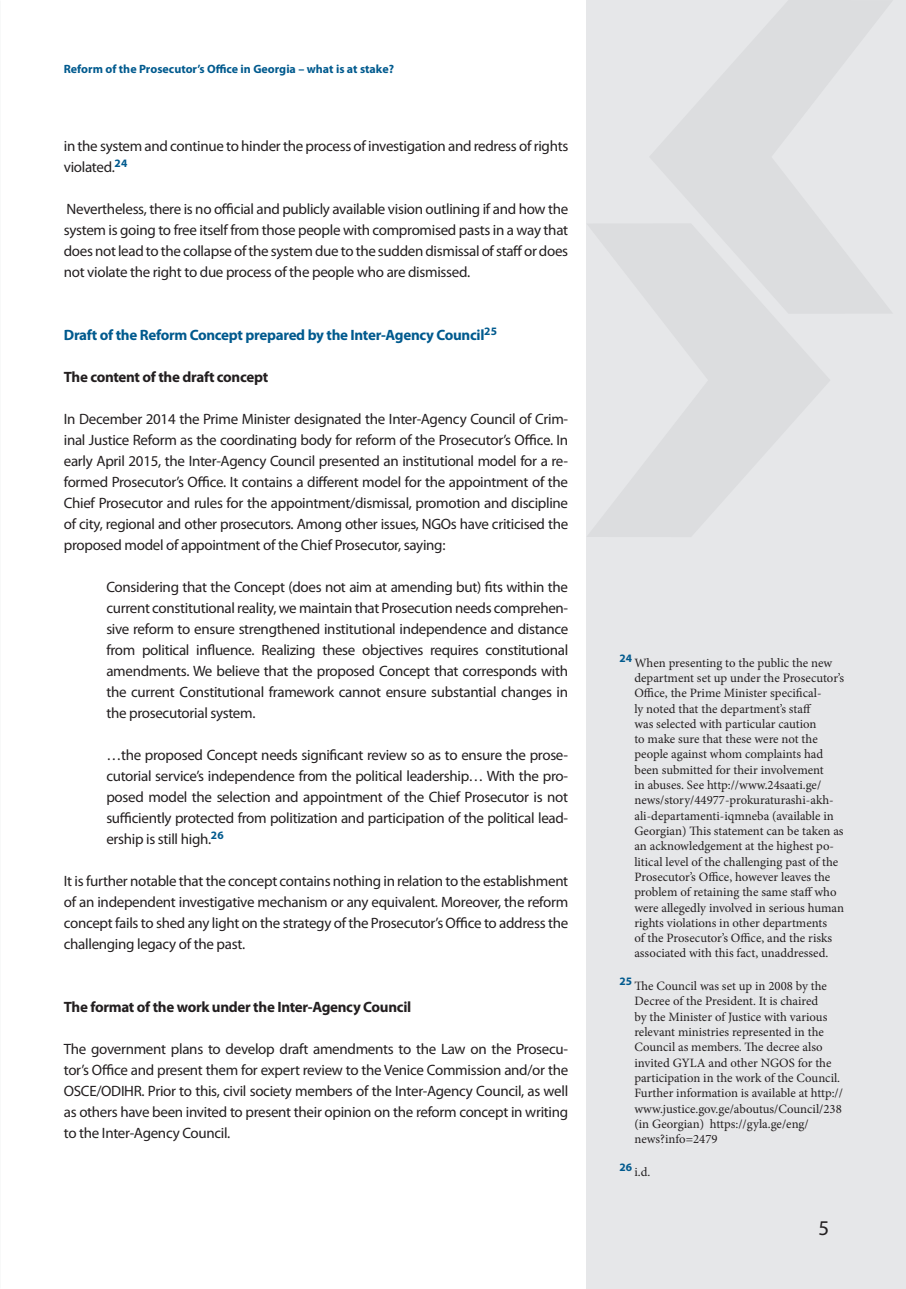
<style>
.page{position:relative;width:906px;height:1289px;background:#fff}
.page>*{position:absolute;margin:0;border:0;box-sizing:border-box;transform-origin:0 0}
.t1{font:21px "Myriad Pro";color:#231f20}
.t2{font:15px/21px "Myriad Pro";letter-spacing:-.02em;color:#231f20;text-align:justify}
.t3{font:700 15px "Myriad Pro";letter-spacing:-.02em;color:#231f20}
.t4{font:700 15px "Myriad Pro";letter-spacing:-.02em;color:#015a8e}
.t5{font:12.75px/15.3px "Minion Pro";color:#231f20}
.t6{font:700 12px "Myriad Pro";color:#015a8e}
</style>
<div class="page">
<div style="left:586px;top:0;width:320px;height:1288px;background:#e6e7e9"></div>
<p class="t6" style="left:64px;top:61px;width:332px">Reform of the Prosecutor’s Office in Georgia – what is at stake?</p>
<p class="t2" style="left:64px;top:135px;width:506px">in the system and continue to hinder the process of investigation and redress of rights violated.<sup>24</sup></p>
<p class="t2" style="left:64px;top:198px;width:506px">Nevertheless, there is no official and publicly available vision outlining if and how the system is going to free itself from those people with compromised pasts in a way that does not lead to the collapse of the system due to the sudden dismissal of staff or does not violate the right to due process of the people who are dismissed.</p>
<p class="t4" style="left:64px;top:325px;width:435px">Draft of the Reform Concept prepared by the Inter-Agency Council<sup>25</sup></p>
<p class="t3" style="left:64px;top:367px;width:206px">The content of the draft concept</p>
<p class="t2" style="left:64px;top:408px;width:506px">In December 2014 the Prime Minister designated the Inter-Agency Council of Crim&shy;inal Justice Reform as the coordinating body for reform of the Prosecutor’s Office. In early April 2015, the Inter-Agency Council presented an institutional model for a re&shy;formed Prosecutor’s Office. It contains a different model for the appointment of the Chief Prosecutor and rules for the appointment/dismissal, promotion and discipline of city, regional and other prosecutors. Among other issues, NGOs have criticised the proposed model of appointment of the Chief Prosecutor, saying:</p>
<p class="t2" style="left:106px;top:576px;width:463px">Considering that the Concept (does not aim at amending but) fits within the current constitutional reality, we maintain that Prosecution needs comprehen&shy;sive reform to ensure strengthened institutional independence and distance from political influence. Realizing these objectives requires constitutional amendments. We believe that the proposed Concept that corresponds with the current Constitutional framework cannot ensure substantial changes in the prosecutorial system.</p>
<p class="t2" style="left:106px;top:744px;width:463px">…the proposed Concept needs significant review so as to ensure the prose&shy;cutorial service’s independence from the political leadership… With the pro&shy;posed model the selection and appointment of the Chief Prosecutor is not sufficiently protected from politization and participation of the political lead&shy;ership is still high.<sup>26</sup></p>
<p class="t2" style="left:64px;top:870px;width:506px">It is further notable that the concept contains nothing in relation to the establishment of an independent investigative mechanism or any equivalent. Moreover, the reform concept fails to shed any light on the strategy of the Prosecutor’s Office to address the challenging legacy of the past.</p>
<p class="t3" style="left:64px;top:997px;width:349px">The format of the work under the Inter-Agency Council</p>
<p class="t2" style="left:64px;top:1038px;width:506px">The government plans to develop draft amendments to the Law on the Prosecu&shy;tor’s Office and present them for expert review to the Venice Commission and/or the OSCE/ODIHR. Prior to this, civil society members of the Inter-Agency Council, as well as others have been invited to present their opinion on the reform concept in writing to the Inter-Agency Council.</p>
<p class="t5" style="left:634px;top:655px;width:211px;text-indent:-15px"><sup>24</sup> When presenting to the public the new department set up under the Prosecutor’s Office, the Prime Minister specifical-<br>ly noted that the department’s staff<br>was selected with particular caution<br>to make sure that these were not the people against whom complaints had been submitted for their involvement<br>in abuses. See http://www.24saati.ge/ news/story/44977-prokuraturashi-akh&shy;ali-departamenti-iqmneba (available in Georgian) This statement can be taken as an acknowledgement at the highest po&shy;litical level of the challenging past of the Prosecutor’s Office, however leaves the problem of retaining the same staff who were allegedly involved in serious human rights violations in other departments<br>of the Prosecutor’s Office, and the risks associated with this fact, unaddressed.</p>
<p class="t5" style="left:634px;top:978px;width:210px;text-indent:-15px"><sup>25</sup> The Council was set up in 2008 by the Decree of the President. It is chaired<br>by the Minister of Justice with various relevant ministries represented in the Council as members. The decree also invited GYLA and other NGOS for the participation in the work of the Council.<br>Further information is available at http:// www.justice.gov.ge/aboutus/Council/238 (in Georgian) https://gyla.ge/eng/ news?info=2479</p>
<p class="t5" style="left:619px;top:1164px;width:32px"><sup>26</sup> i.d.</p>
<h1 class="t1" style="left:818px;top:1214px;width:12px">5</h1>
</div>
